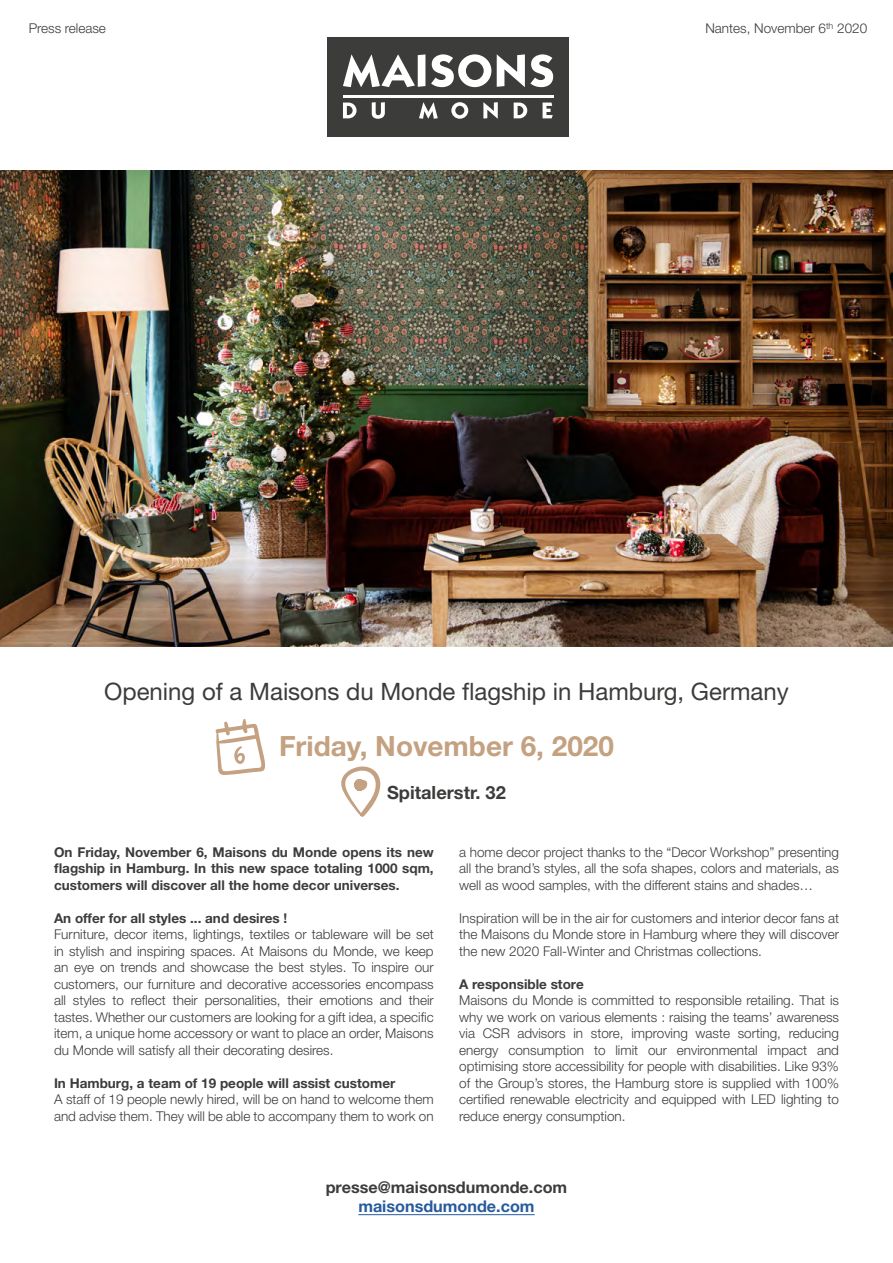
<style>
.page{position:relative;width:893px;height:1263px;background:#fff}
.page>*{position:absolute;margin:0;border:0;box-sizing:border-box;transform-origin:0 0}
.t1{font:700 27.9px "Helvetica Neue LT Std";color:#c4a181}
.t2{font:24px "Helvetica Neue LT Std";color:#3c3c3b}
.t3{font:700 18.15px "Helvetica Neue LT Std";color:#3c3c3b}
.t4{font:700 16.2px "Helvetica Neue LT Std";color:#3c3c3b}
.t5{font:700 16.2px "Helvetica Neue LT Std";color:#275b9b}
.t6{font:300 13.5px/16.5px "Helvetica Neue LT Std";color:#3c3c3b;text-align:justify}
.t7{font:700 13.5px/16.5px "Helvetica Neue LT Std";color:#3c3c3b;text-align:justify}
</style>
<div class="page">
<svg style="left:341px;top:766px;width:40px;height:51px"></svg>
<div style="left:327px;top:37px;width:242px;height:99px;background:#3c3c3b"></div>
<hr style="left:343px;top:95px;width:210px;height:2px;background:#fff">
<svg style="left:343px;top:54px;width:82px;height:33px"></svg>
<svg style="left:431px;top:54px;width:60px;height:33px"></svg>
<svg style="left:497px;top:54px;width:56px;height:33px"></svg>
<svg style="left:343px;top:103px;width:14px;height:15px"></svg>
<svg style="left:372px;top:102px;width:13px;height:17px"></svg>
<svg style="left:419px;top:102px;width:19px;height:17px"></svg>
<svg style="left:451px;top:102px;width:17px;height:17px"></svg>
<svg style="left:483px;top:102px;width:15px;height:17px"></svg>
<svg style="left:514px;top:103px;width:13px;height:15px"></svg>
<svg style="left:543px;top:103px;width:10px;height:15px"></svg>
<img style="left:0;top:170px;width:893px;height:476px">
<hr style="left:358px;top:1214px;width:177px;height:1px;background:#275b9b">
<svg style="left:215px;top:719px;width:50px;height:56px"></svg>
<p class="t6" style="left:29px;top:20px;width:79px">Press release</p>
<p class="t6" style="left:705px;top:20px;width:163px">Nantes, November 6<sup>th</sup> 2020</p>
<h2 class="t2" style="left:104px;top:676px;width:686px">Opening of a Maisons du Monde flagship in Hamburg, Germany</h2>
<h1 class="t1" style="left:279px;top:728px;width:336px">Friday, November 6, 2020</h1>
<h3 class="t3" style="left:387px;top:781px;width:120px">Spitalerstr. 32</h3>
<p class="t7" style="left:54px;top:843px;width:381px">On Friday, November 6, Maisons du Monde opens its new flagship in Hamburg. In this new space totaling 1000 sqm, customers will discover all the home decor universes.</p>
<p class="t7" style="left:54px;top:909px;width:235px">An offer for all styles ... and desires !</p>
<p class="t6" style="left:54px;top:926px;width:381px">Furniture, decor items, lightings, textiles or tableware will be set in stylish and inspiring spaces. At Maisons du Monde, we keep an eye on trends and showcase the best styles. To inspire our customers, our furniture and decorative accessories encompass all styles to reflect their personalities, their emotions and their tastes. Whether our customers are looking for a gift idea, a specific item, a unique home accessory or want to place an order, Maisons du Monde will satisfy all their decorating desires.</p>
<p class="t7" style="left:54px;top:1074px;width:343px">In Hamburg, a team of 19 people will assist customer</p>
<p class="t6" style="left:54px;top:1091px;width:381px">A staff of 19 people newly hired, will be on hand to welcome them and advise them. They will be able to accompany them to work on</p>
<p class="t6" style="left:459px;top:843px;width:381px">a home decor project thanks to the “Decor Workshop” presenting all the brand’s styles, all the sofa shapes, colors and materials, as well as wood samples, with the different stains and shades…</p>
<p class="t6" style="left:459px;top:909px;width:381px">Inspiration will be in the air for customers and interior decor fans at the Maisons du Monde store in Hamburg where they will discover the new 2020 Fall-Winter and Christmas collections.</p>
<p class="t7" style="left:459px;top:975px;width:126px">A responsible store</p>
<p class="t6" style="left:459px;top:992px;width:381px">Maisons du Monde is committed to responsible retailing. That is why we work on various elements : raising the teams’ awareness via CSR advisors in store, improving waste sorting, reducing energy consumption to limit our environmental impact and optimising store accessibility for people with disabilities. Like 93% of the Group’s stores, the Hamburg store is supplied with 100% certified renewable electricity and equipped with LED lighting to reduce energy consumption.</p>
<p class="t4" style="left:326px;top:1177px;width:243px">presse@maisonsdumonde.com</p>
<p class="t5" style="left:358px;top:1196px;width:178px">maisonsdumonde.com</p>
</div>
